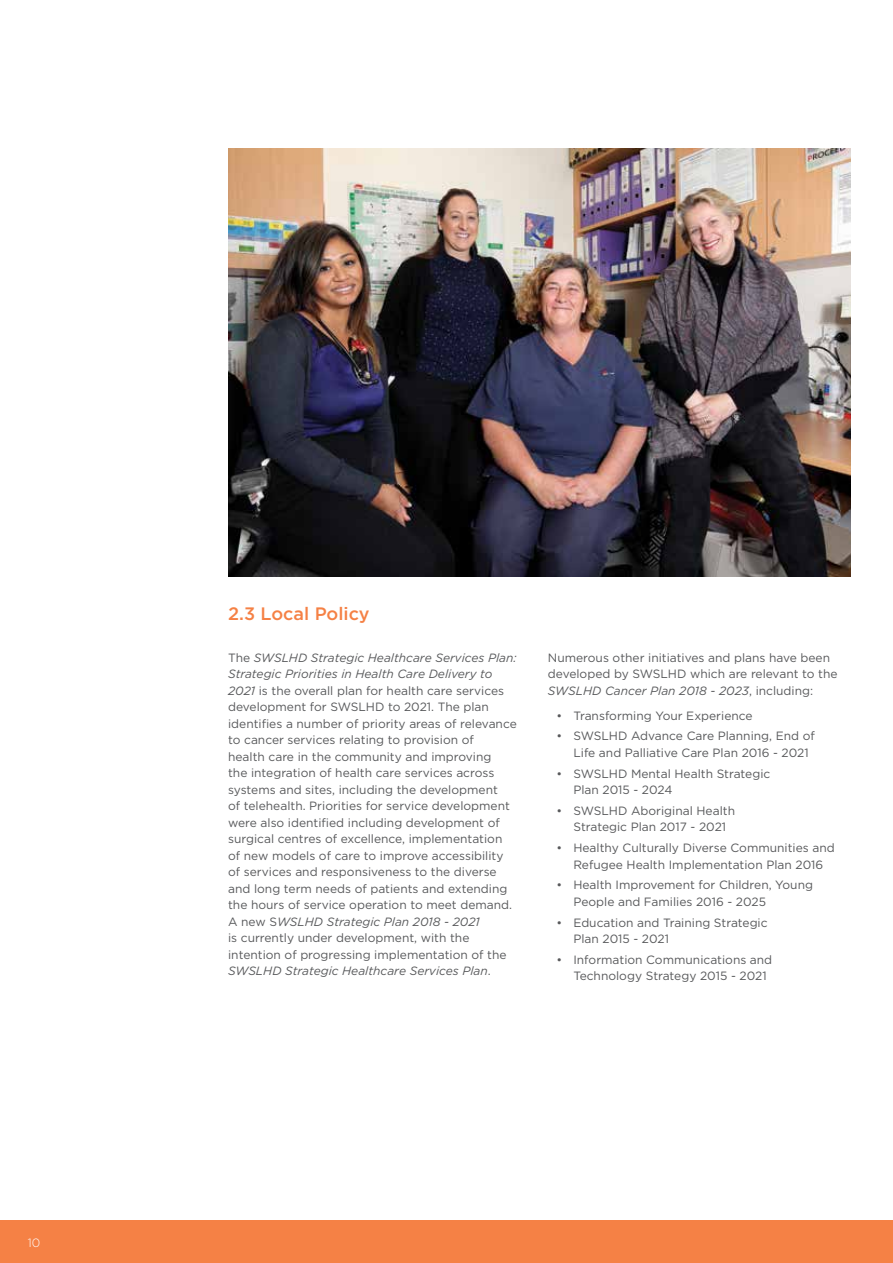
<style>
.page{position:relative;width:893px;height:1263px;background:#fff}
.page>*{position:absolute;margin:0;border:0;box-sizing:border-box;transform-origin:0 0}
.t1{font:500 18px "Gotham";color:#f58145}
.t2{font:12px/16.5px "Gotham";color:#58595b}
.t3{font:300 12px "Gotham";color:#fff}
.s1{font-style:italic}
</style>
<div class="page">
<div style="left:0;top:1220px;width:893px;height:43px;background:#f58145"></div>
<img style="left:228px;top:149px;width:622px;height:427px">
<p class="t3" style="left:28px;top:1235px;width:14px">10</p>
<h1 class="t1" style="left:228px;top:602px;width:143px">2.3 Local Policy</h1>
<p class="t2" style="left:228px;top:649px;width:290px">The <span class="s1">SWSLHD Strategic Healthcare Services Plan:<br>Strategic Priorities in Health Care Delivery to 2021</span> is the overall plan for health care services development for SWSLHD to 2021. The plan identifies a number of priority areas of relevance to cancer services relating to provision of<br>health care in the community and improving<br>the integration of health care services across systems and sites, including the development<br>of telehealth. Priorities for service development were also identified including development of surgical centres of excellence, implementation of new models of care to improve accessibility of services and responsiveness to the diverse and long term needs of patients and extending the hours of service operation to meet demand.<br>A new S<span class="s1">WSLHD Strategic Plan 2018 - 2021<br></span>is currently under development, with the intention of progressing implementation of the <span class="s1">SWSLHD Strategic Healthcare Services Plan</span>.</p>
<p class="t2" style="left:548px;top:649px;width:291px">Numerous other initiatives and plans have been developed by SWSLHD which are relevant to the<br><span class="s1">SWSLHD Cancer Plan 2018 - 2023</span>, including:</p>
<p class="t2" style="left:556px;top:707px;width:198px">• Transforming Your Experience</p>
<p class="t2" style="left:573px;top:728px;width:243px;text-indent:-17px">• SWSLHD Advance Care Planning, End of<br>Life and Palliative Care Plan 2016 - 2021</p>
<p class="t2" style="left:573px;top:765px;width:198px;text-indent:-17px">• SWSLHD Mental Health Strategic<br>Plan 2015 - 2024</p>
<p class="t2" style="left:573px;top:802px;width:163px;text-indent:-17px">• SWSLHD Aboriginal Health<br>Strategic Plan 2017 - 2021</p>
<p class="t2" style="left:556px;top:839px;width:280px;text-align:center">• Healthy Culturally Diverse Communities and<br>Refugee Health Implementation Plan 2016</p>
<p class="t2" style="left:573px;top:877px;width:241px;text-indent:-17px">• Health Improvement for Children, Young<br>People and Families 2016 - 2025</p>
<p class="t2" style="left:573px;top:914px;width:196px;text-indent:-17px">• Education and Training Strategic<br>Plan 2015 - 2021</p>
<p class="t2" style="left:573px;top:951px;width:200px;text-indent:-17px">• Information Communications and<br>Technology Strategy 2015 - 2021</p>
</div>
